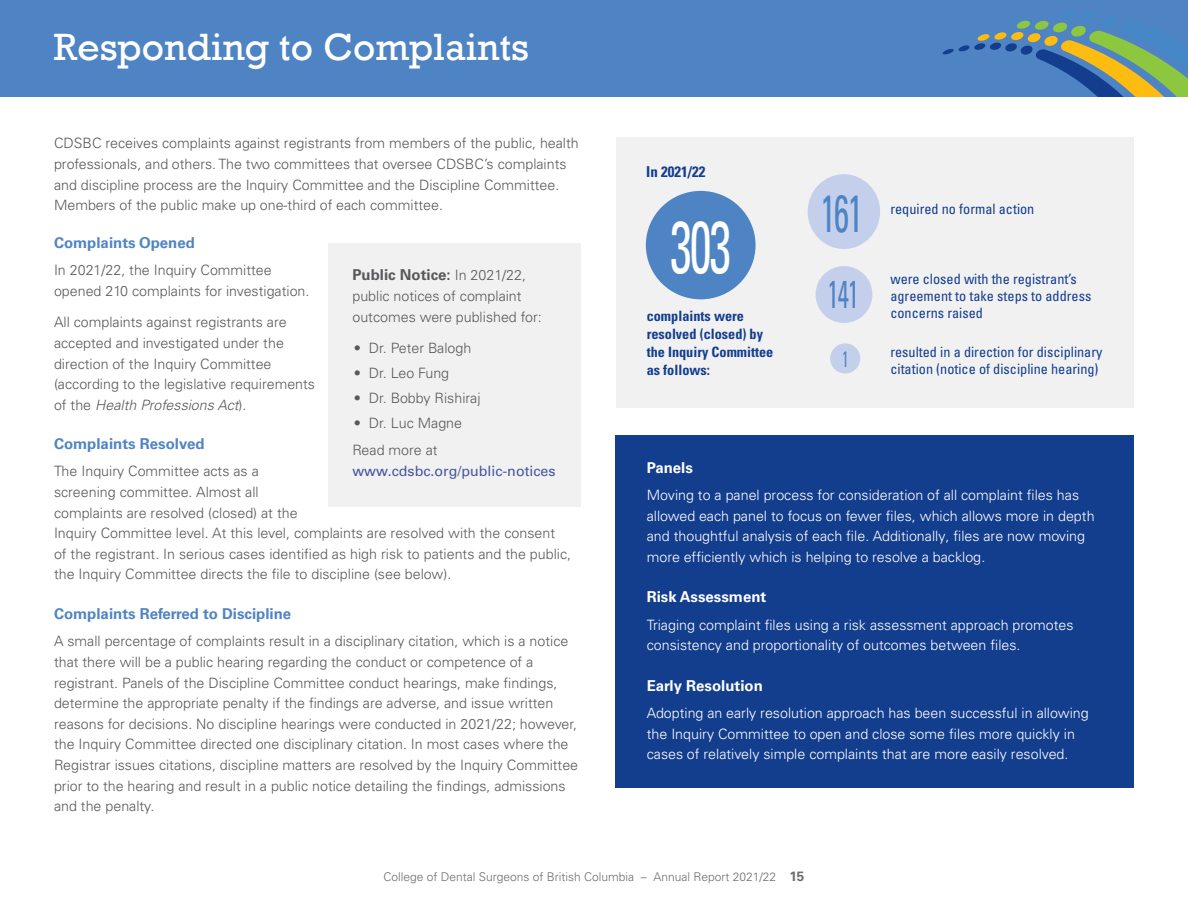
<style>
.page{position:relative;width:1188px;height:918px;background:#fff}
.page>*{position:absolute;margin:0;border:0;box-sizing:border-box;transform-origin:0 0}
.t1{font:condensed 73.5px "Univers";color:#fff;scale:.65 1}
.t2{font:condensed 52.5px "Univers";color:#4f84c4;scale:.65 1}
.t3{font:39px "Rockwell";color:#fff}
.t4{font:condensed 39px "Univers";color:#4f84c4;scale:.65 1}
.t5{font:condensed 22.5px "Univers";color:#4f84c4;scale:.65 1}
.t6{font:700 15px "Univers LT Pro 65";color:#4f84c4}
.t7{font:700 15px "Univers LT Pro 65";color:#fff}
.t8{font:700 15px "Univers LT Pro 65";color:#58595b}
.t9{font:700 condensed 15px "Univers LT Pro";color:#133d8d}
.t10{font:300 14.25px/20.5px "Univers LT Pro 45";color:#58595b}
.t11{font:300 14.25px/20.5px "Univers LT Pro 45";color:#fff}
.t12{font:condensed 14.25px/17.1px "Univers";color:#133d8d}
.t13{font:700 condensed 14.25px/18px "Univers LT Pro";color:#133d8d}
.t14{font:14.25px "Univers LT Pro 55 Roman";color:#43579d}
.t15{font:300 12px "Univers LT Pro 45";color:#6d6e71}
.s1{font-style:italic}
.s2{font-family:"Univers LT Pro 45";font-weight:300;font-size:14.25px}
.s3{font-family:"Univers LT Pro 65";font-weight:700;font-size:13.5px}
</style>
<div class="page">
<div style="left:0;top:0;width:1188px;height:96px;background:#4f84c4"></div>
<svg style="left:942px;top:20px;width:246px;height:76px"></svg>
<div style="left:616px;top:436px;width:518px;height:352px;background:#133d8d"></div>
<div style="left:329px;top:243px;width:252px;height:264px;background:#f1f1f2"></div>
<div style="left:616px;top:137px;width:518px;height:270px;background:#f1f1f2"></div>
<div style="left:646px;top:191px;width:110px;height:108px;background:#4f84c4;border-radius:50%"></div>
<div style="left:808px;top:174px;width:72px;height:75px;background:#c4d0eb;border-radius:50%"></div>
<div style="left:816px;top:266px;width:56px;height:57px;background:#c4d0eb;border-radius:50%"></div>
<div style="left:830px;top:343px;width:30px;height:31px;background:#c4d0eb;border-radius:50%"></div>
<h3 class="t3" style="left:54px;top:24px;width:477px">Responding to Complaints</h3>
<p class="t10" style="left:54px;top:133px;width:526px">CDSBC receives complaints against registrants from members of the public, health professionals, and others. The two committees that oversee CDSBC’s complaints and discipline process are the Inquiry Committee and the Discipline Committee.<br>Members of the public make up one-third of each committee.</p>
<p class="t6" style="left:54px;top:234px;width:142px">Complaints Opened</p>
<p class="t10" style="left:54px;top:260px;width:257px">In 2021/22, the Inquiry Committee opened 210 complaints for investigation.</p>
<p class="t10" style="left:54px;top:312px;width:263px">All complaints against registrants are accepted and investigated under the direction of the Inquiry Committee (according to the legislative requirements of the <span class="s1">Health Professions Act</span>).</p>
<p class="t6" style="left:54px;top:435px;width:152px">Complaints Resolved</p>
<p class="t10" style="left:54px;top:461px;width:519px">The Inquiry Committee acts as a<br>screening committee. Almost all<br>complaints are resolved (closed) at the<br>Inquiry Committee level. At this level, complaints are resolved with the consent of the registrant. In serious cases identified as high risk to patients and the public, the Inquiry Committee directs the file to discipline (see below).</p>
<p class="t7" style="left:647px;top:458px;width:48px">Panels</p>
<p class="t9" style="left:646px;top:162px;width:61px">In 2021/22</p>
<h2 class="t2" style="left:820px;top:180px;width:67px">161</h2>
<p class="t12" style="left:890px;top:200px;width:146px">required no formal action</p>
<h1 class="t1" style="left:670px;top:200px;width:95px">303</h1>
<p class="t8" style="left:352px;top:266px;width:175px">Public Notice: <span class="s2">In 2021/22,</span></p>
<p class="t10" style="left:352px;top:286px;width:191px">public notices of complaint outcomes were published for:</p>
<p class="t10" style="left:354px;top:338px;width:119px">• Dr. Peter Balogh</p>
<p class="t10" style="left:354px;top:363px;width:97px">• Dr. Leo Fung</p>
<p class="t10" style="left:354px;top:387px;width:128px">• Dr. Bobby Rishiraj</p>
<p class="t10" style="left:352px;top:409px;width:111px;line-height:27.3px">• Dr. Luc Magne<br>Read more at</p>
<p class="t14" style="left:352px;top:462px;width:205px">www.cdsbc.org/public-notices</p>
<p class="t12" style="left:890px;top:270px;width:203px">were closed with the registrant’s agreement to take steps to address concerns raised</p>
<p class="t12" style="left:890px;top:343px;width:214px">resulted in a direction for disciplinary citation (notice of discipline hearing)</p>
<h3 class="t4" style="left:827px;top:270px;width:50px">141</h3>
<p class="t13" style="left:647px;top:307px;width:128px">complaints were resolved (closed) by the Inquiry Committee as follows:</p>
<h3 class="t5" style="left:842px;top:345px;width:11px">1</h3>
<p class="t11" style="left:647px;top:485px;width:449px">Moving to a panel process for consideration of all complaint files has allowed each panel to focus on fewer files, which allows more in depth and thoughtful analysis of each file. Additionally, files are now moving more efficiently which is helping to resolve a backlog.</p>
<p class="t7" style="left:647px;top:588px;width:121px">Risk Assessment</p>
<p class="t11" style="left:647px;top:614px;width:428px">Triaging complaint files using a risk assessment approach promotes consistency and proportionality of outcomes between files.</p>
<p class="t7" style="left:647px;top:677px;width:118px">Early Resolution</p>
<p class="t11" style="left:647px;top:703px;width:443px">Adopting an early resolution approach has been successful in allowing the Inquiry Committee to open and close some files more quickly in cases of relatively simple complaints that are more easily resolved.</p>
<p class="t6" style="left:54px;top:605px;width:239px">Complaints Referred to Discipline</p>
<p class="t10" style="left:54px;top:631px;width:526px">A small percentage of complaints result in a disciplinary citation, which is a notice that there will be a public hearing regarding the conduct or competence of a registrant. Panels of the Discipline Committee conduct hearings, make findings, determine the appropriate penalty if the findings are adverse, and issue written reasons for decisions. No discipline hearings were conducted in 2021/22; however, the Inquiry Committee directed one disciplinary citation. In most cases where the Registrar issues citations, discipline matters are resolved by the Inquiry Committee prior to the hearing and result in a public notice detailing the findings, admissions and the penalty.</p>
<p class="t15" style="left:384px;top:870px;width:422px">College of Dental Surgeons of British Columbia – Annual Report 2021/22 <span class="s3">15</span></p>
</div>
